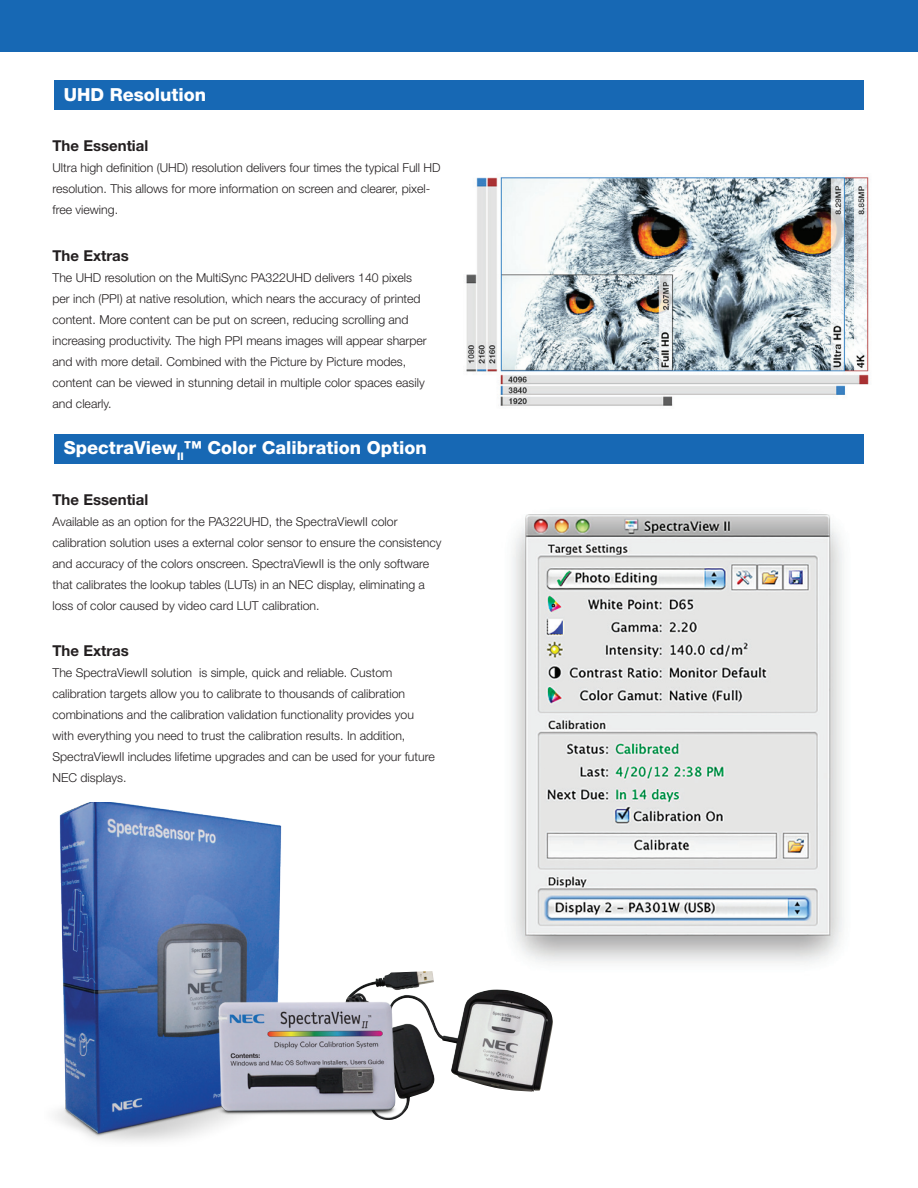
<style>
.page{position:relative;width:918px;height:1188px;background:#fff}
.page>*{position:absolute;margin:0;border:0;box-sizing:border-box;transform-origin:0 0}
.t1{font:800 18px "Helvetica Neue LT Std";color:#fff}
.t2{font:700 15px "Helvetica Neue LT Std";color:#231f20}
.t3{font:300 12.3px/21px "Helvetica Neue LT Std";color:#231f20}
</style>
<div class="page">
<img style="left:466px;top:177px;width:403px;height:229px">
<img style="left:512px;top:514px;width:332px;height:449px">
<img style="left:55px;top:802px;width:227px;height:340px">
<img style="left:354px;top:973px;width:179px;height:123px">
<img style="left:200px;top:991px;width:214px;height:132px">
<div style="left:0;top:0;width:918px;height:51px;background:#1768b4"></div>
<div style="left:54px;top:80px;width:810px;height:30px;background:#1768b4"></div>
<div style="left:54px;top:434px;width:810px;height:30px;background:#1768b4"></div>
<h1 class="t1" style="left:64px;top:84px;width:144px">UHD Resolution</h1>
<p class="t2" style="left:52px;top:137px;width:97px">The Essential</p>
<p class="t3" style="left:52px;top:157px;width:390px">Ultra high definition (UHD) resolution delivers four times the typical Full HD resolution. This allows for more information on screen and clearer, pixel&shy;free viewing.</p>
<p class="t2" style="left:52px;top:246px;width:78px">The Extras</p>
<p class="t3" style="left:52px;top:266px;width:376px">The UHD resolution on the MultiSync PA322UHD delivers 140 pixels per inch (PPI) at native resolution, which nears the accuracy of printed content. More content can be put on screen, reducing scrolling and increasing productivity. The high PPI means images will appear sharper and with more detail. Combined with the Picture by Picture modes, content can be viewed in stunning detail in multiple color spaces easily and clearly.</p>
<h1 class="t1" style="left:64px;top:437px;width:364px">SpectraView<sub>II</sub>™ Color Calibration Option</h1>
<p class="t2" style="left:52px;top:490px;width:97px">The Essential</p>
<p class="t3" style="left:52px;top:511px;width:391px">Available as an option for the PA322UHD, the SpectraViewII color calibration solution uses a external color sensor to ensure the consistency and accuracy of the colors onscreen. SpectraViewII is the only software that calibrates the lookup tables (LUTs) in an NEC display, eliminating a loss of color caused by video card LUT calibration.</p>
<p class="t2" style="left:52px;top:641px;width:78px">The Extras</p>
<p class="t3" style="left:52px;top:662px;width:384px">The SpectraViewII solution is simple, quick and reliable. Custom calibration targets allow you to calibrate to thousands of calibration combinations and the calibration validation functionality provides you with everything you need to trust the calibration results. In addition, SpectraViewII includes lifetime upgrades and can be used for your future NEC displays.</p>
</div>
